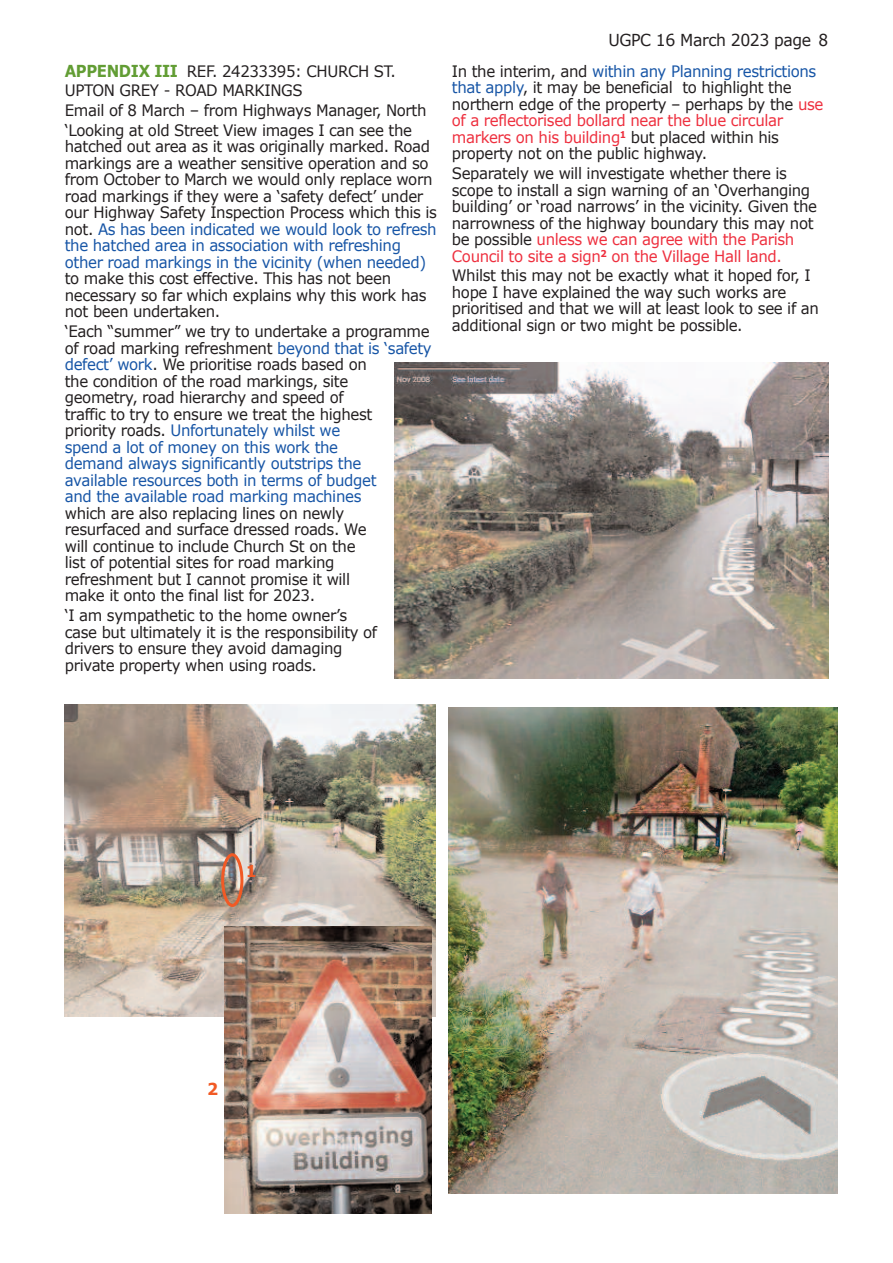
<style>
.page{position:relative;width:893px;height:1263px;background:#fff}
.page>*{position:absolute;margin:0;border:0;box-sizing:border-box;transform-origin:0 0}
.t1{font:16.5px "Verdana";letter-spacing:-.025em;color:#231f20;scale:.95 1}
.t2{font:700 16.5px "Verdana";color:#f15a25;scale:.95 1}
.t3{font:15.75px/16.5px "Verdana";letter-spacing:-.025em;color:#231f20;scale:.95 1}
.s1{font-weight:700;font-size:16.5px;color:#629d34}
.s2{color:#1755a6}
.s3{color:#ee2f3e}
</style>
<div class="page">
<img style="left:394px;top:362px;width:434px;height:316px">
<img style="left:448px;top:708px;width:390px;height:486px">
<img style="left:65px;top:704px;width:370px;height:312px">
<img style="left:225px;top:927px;width:207px;height:287px">
<svg style="left:221px;top:853px;width:22px;height:54px"></svg>
<p class="t3" style="left:65px;top:61px;width:382px;line-height:19.5px"><span class="s1">APPENDIX III</span> REF. 24233395: CHURCH ST.<br>UPTON GREY - ROAD MARKINGS<br>Email of 8 March – from Highways Manager, North ‘Looking at old Street View images I can see the</p>
<p class="t3" style="left:65px;top:138px;width:393px">hatched out area as it was originally marked. Road markings are a weather sensitive operation and so from October to March we would only replace worn road markings if they were a ‘safety defect’ under our Highway Safety Inspection Process which this is not. <span class="s2">As has been indicated we would look to refresh the hatched area in association with refreshing other road markings in the vicinity (when needed)</span></p>
<p class="t3" style="left:65px;top:270px;width:382px">to make this cost effective. This has not been necessary so far which explains why this work has not been undertaken.</p>
<p class="t3" style="left:65px;top:323px;width:388px">‘Each “summer” we try to undertake a programme of road marking refreshment <span class="s2">beyond that is ‘safety defect’ work</span>. We prioritise roads based on<br>the condition of the road markings, site<br>geometry, road hierarchy and speed of<br>traffic to try to ensure we treat the highest<br>priority roads. <span class="s2">Unfortunately whilst we<br>spend a lot of money on this work the<br>demand always significantly outstrips the<br>available resources both in terms of budget<br>and the available road marking machines</span></p>
<p class="t3" style="left:65px;top:504px;width:319px">which are also replacing lines on newly resurfaced and surface dressed roads. We will continue to include Church St on the list of potential sites for road marking refreshment but I cannot promise it will make it onto the final list for 2023.</p>
<p class="t3" style="left:65px;top:606px;width:330px">‘I am sympathetic to the home owner’s case but ultimately it is the responsibility of drivers to ensure they avoid damaging private property when using roads.</p>
<p class="t1" style="left:608px;top:29px;width:233px">UGPC 16 March 2023 page 8</p>
<p class="t3" style="left:452px;top:62px;width:393px">In the interim, and <span class="s2">within any Planning restrictions that apply</span>, it may be beneficial to highlight the northern edge of the property – perhaps by the <span class="s3">use of a reflectorised bollard near the blue circular markers on his building</span><sup>1</sup> but placed within his property not on the public highway.</p>
<p class="t3" style="left:452px;top:165px;width:386px">Separately we will investigate whether there is scope to install a sign warning of an ‘Overhanging building’ or ‘road narrows’ in the vicinity. Given the narrowness of the highway boundary this may not be possible <span class="s3">unless we can agree with the Parish Council to site a sign</span><sup>2</sup> <span class="s3">on the Village Hall land.</span></p>
<p class="t3" style="left:452px;top:267px;width:388px">Whilst this may not be exactly what it hoped for, I hope I have explained the way such works are prioritised and that we will at least look to see if an additional sign or two might be possible.</p>
<p class="t2" style="left:246px;top:860px;width:13px">1</p>
<p class="t2" style="left:207px;top:1078px;width:13px">2</p>
</div>
